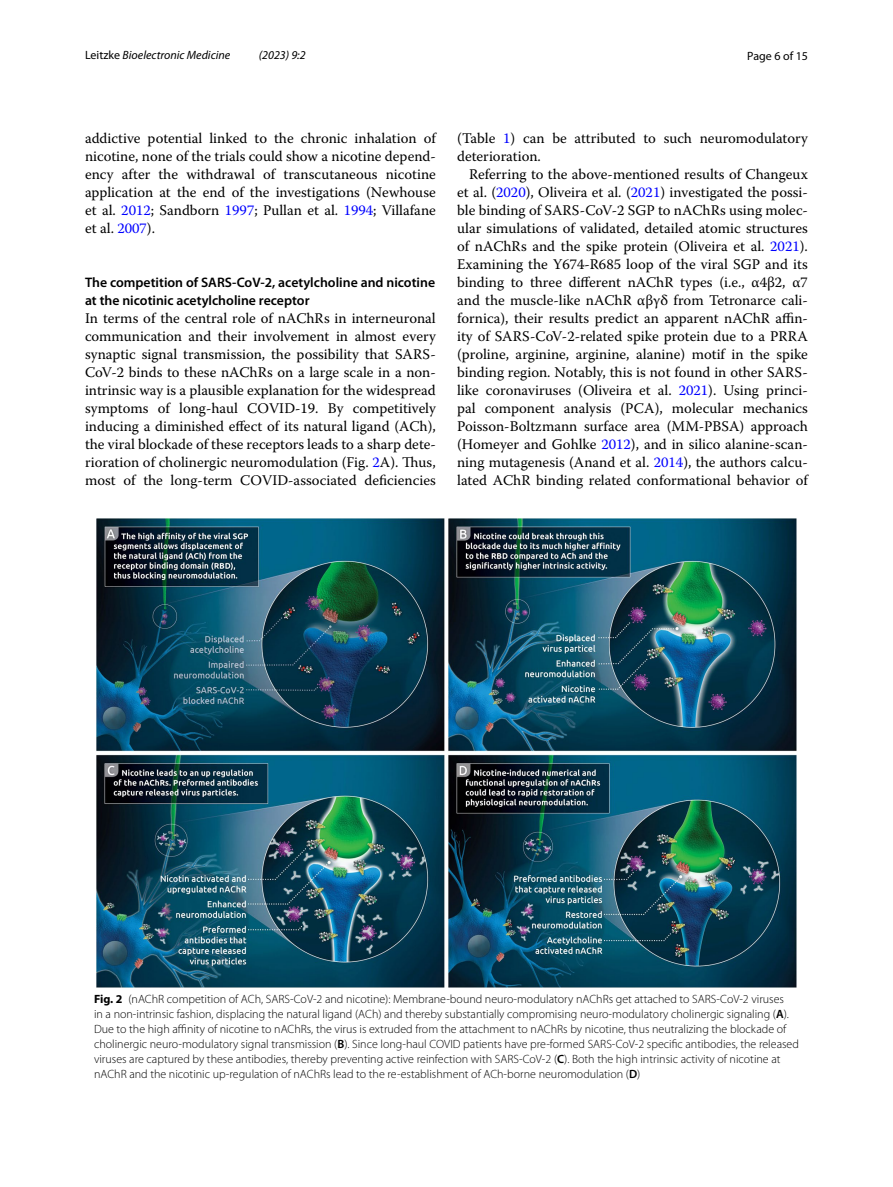
<style>
.page{position:relative;width:893px;height:1187px;background:#fff}
.page>*{position:absolute;margin:0;border:0;box-sizing:border-box;transform-origin:0 0}
.t1{font:14.7px/18px "Warnock Pro";color:#000;text-align:justify}
.t2{font:600 13.8px/18px "Myriad Pro";color:#000}
.t3{font:300 12px/15px "Myriad Pro";color:#000}
.t4{font:italic 12px "Myriad Pro";color:#000}
.t5{font:12px "Myriad Pro";color:#000}
.s1{font-style:normal}
.s2{color:#00f}
.s3{font-weight:700}
.s4{font-weight:600}
</style>
<div class="page">
<img style="left:96px;top:518px;width:701px;height:469px">
<p class="t4" style="left:85px;top:48px;width:147px"><span class="s1">Leitzke</span> Bioelectronic Medicine</p>
<p class="t4" style="left:259px;top:48px;width:48px">(2023) 9:2</p>
<p class="t5" style="left:747px;top:48px;width:62px">Page 6 of 15</p>
<p class="t1" style="left:85px;top:128px;width:352px">addictive potential linked to the chronic inhalation of nicotine, none of the trials could show a nicotine depend&shy;ency after the withdrawal of transcutaneous nicotine application at the end of the investigations (Newhouse et al. <span class="s2">2012</span>; Sandborn <span class="s2">1997</span>; Pullan et al. <span class="s2">1994</span>; Villafane et al. <span class="s2">2007</span>).</p>
<p class="t2" style="left:85px;top:273px;width:352px">The competition of SARS‑CoV‑2, acetylcholine and nicotine at the nicotinic acetylcholine receptor</p>
<p class="t1" style="left:85px;top:308px;width:352px">In terms of the central role of nAChRs in interneuronal communication and their involvement in almost every synaptic signal transmission, the possibility that SARS-CoV-2 binds to these nAChRs on a large scale in a non&shy;intrinsic way is a plausible explanation for the widespread symptoms of long-haul COVID-19. By competitively inducing a diminished effect of its natural ligand (ACh), the viral blockade of these receptors leads to a sharp dete&shy;rioration of cholinergic neuromodulation (Fig. <span class="s2">2</span>A). Thus, most of the long-term COVID-associated deficiencies</p>
<p class="t1" style="left:457px;top:128px;width:352px">(Table <span class="s2">1</span>) can be attributed to such neuromodulatory deterioration.</p>
<p class="t1" style="left:457px;top:164px;width:352px;text-indent:12px">Referring to the above-mentioned results of Changeux et al. (<span class="s2">2020</span>), Oliveira et al. (<span class="s2">2021</span>) investigated the possi&shy;ble binding of SARS-CoV-2 SGP to nAChRs using molec&shy;ular simulations of validated, detailed atomic structures of nAChRs and the spike protein (Oliveira et al. <span class="s2">2021</span>).<br>Examining the Y674-R685 loop of the viral SGP and its binding to three different nAChR types (i.e., α4β2, α7 and the muscle-like nAChR αβγδ from Tetronarce cali&shy;fornica), their results predict an apparent nAChR affin&shy;ity of SARS-CoV-2-related spike protein due to a PRRA (proline, arginine, arginine, alanine) motif in the spike binding region. Notably, this is not found in other SARS&shy;like coronaviruses (Oliveira et al. <span class="s2">2021</span>). Using princi&shy;pal component analysis (PCA), molecular mechanics Poisson-Boltzmann surface area (MM-PBSA) approach (Homeyer and Gohlke <span class="s2">2012</span>), and in silico alanine-scan&shy;ning mutagenesis (Anand et al. <span class="s2">2014</span>), the authors calcu&shy;lated AChR binding related conformational behavior of</p>
<p class="t3" style="left:94px;top:991px;width:706px"><span class="s3">Fig. 2</span> (nAChR competition of ACh, SARS-CoV-2 and nicotine): Membrane-bound neuro-modulatory nAChRs get attached to SARS-CoV-2 viruses<br>in a non-intrinsic fashion, displacing the natural ligand (ACh) and thereby substantially compromising neuro-modulatory cholinergic signaling (<span class="s4">A</span>).<br>Due to the high affinity of nicotine to nAChRs, the virus is extruded from the attachment to nAChRs by nicotine, thus neutralizing the blockade of cholinergic neuro-modulatory signal transmission (<span class="s4">B</span>). Since long-haul COVID patients have pre-formed SARS-CoV-2 specific antibodies, the released viruses are captured by these antibodies, thereby preventing active reinfection with SARS-CoV-2 (<span class="s4">C</span>). Both the high intrinsic activity of nicotine at nAChR and the nicotinic up-regulation of nAChRs lead to the re-establishment of ACh-borne neuromodulation (<span class="s4">D</span>)</p>
</div>
